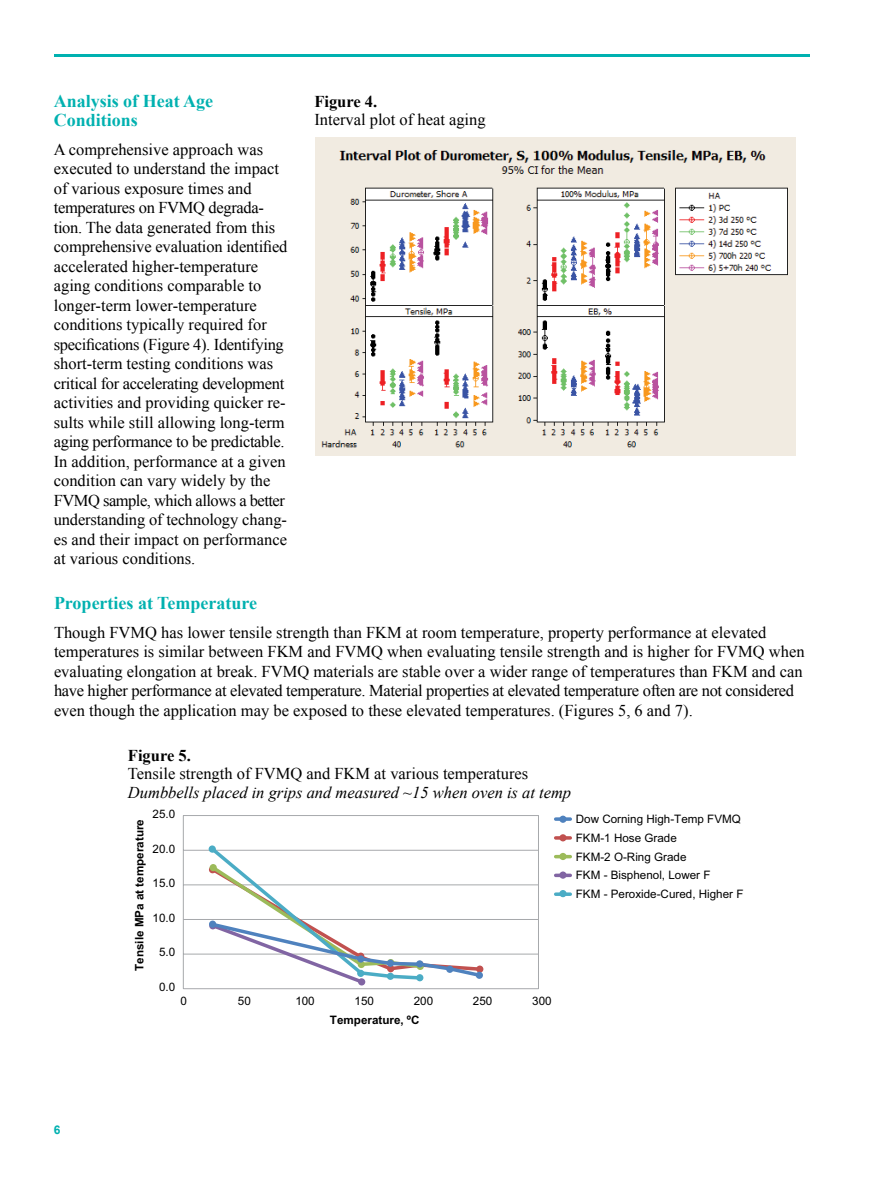
<style>
.page{position:relative;width:891px;height:1188px;background:#fff}
.page>*{position:absolute;margin:0;border:0;box-sizing:border-box;transform-origin:0 0}
.t1{font:700 18px/19.5px "Times New Roman";color:#00b1b0}
.t2{font:16.5px/19.5px "Times New Roman";color:#000}
.t3{font:italic 16.5px "Times New Roman";color:#000}
.t4{font:700 16.5px "Times New Roman";color:#000}
.t5{font:700 12px "Arial";color:#00b1b0}
.t6{font:11.7px/18.8px "Arial";color:#000}
.t7{font:700 11.7px "Arial";color:#000}
</style>
<div class="page">
<hr style="left:54px;top:54px;width:756px;height:3px;background:#00b1b0">
<img style="left:315px;top:137px;width:481px;height:319px">
<svg style="left:183px;top:815px;width:356px;height:174px"></svg>
<svg style="left:556px;top:836px;width:14px;height:4px"></svg>
<hr style="left:556px;top:855px;width:14px;height:3px;background:#9cbb5a">
<hr style="left:556px;top:874px;width:14px;height:3px;background:#8165a3">
<svg style="left:556px;top:892px;width:14px;height:4px"></svg>
<div style="left:559px;top:834px;width:8px;height:7px;background:#c1514f;border-radius:50%"></div>
<div style="left:559px;top:853px;width:8px;height:7px;background:#9cbb5a;border-radius:50%"></div>
<div style="left:559px;top:872px;width:8px;height:7px;background:#8165a3;border-radius:50%"></div>
<div style="left:559px;top:890px;width:8px;height:7px;background:#4bacc5;border-radius:50%"></div>
<svg style="left:556px;top:817px;width:14px;height:4px"></svg>
<svg style="left:208px;top:845px;width:275px;height:141px"></svg>
<div style="left:559px;top:816px;width:8px;height:7px;background:#4f82be;border-radius:50%"></div>
<p class="t1" style="left:54px;top:90px;width:161px">Analysis of Heat Age<br>Conditions</p>
<p class="t2" style="left:54px;top:139px;width:235px">A comprehensive approach was executed to understand the impact of various exposure times and temperatures on FVMQ degrada&shy;tion. The data generated from this comprehensive evaluation identified accelerated higher-temperature aging conditions comparable to longer-term lower-temperature conditions typically required for specifications (Figure 4). Identifying short-term testing conditions was critical for accelerating development activities and providing quicker re&shy;sults while still allowing long-term aging performance to be predictable.<br>In addition, performance at a given condition can vary widely by the FVMQ sample, which allows a better understanding of technology chang&shy;es and their impact on performance at various conditions.</p>
<p class="t4" style="left:314px;top:90px;width:64px">Figure 4.</p>
<p class="t2" style="left:314px;top:110px;width:173px">Interval plot of heat aging</p>
<p class="t1" style="left:54px;top:593px;width:205px">Properties at Temperature</p>
<p class="t2" style="left:54px;top:622px;width:752px">Though FVMQ has lower tensile strength than FKM at room temperature, property performance at elevated temperatures is similar between FKM and FVMQ when evaluating tensile strength and is higher for FVMQ when evaluating elongation at break. FVMQ materials are stable over a wider range of temperatures than FKM and can have higher performance at elevated temperature. Material properties at elevated temperature often are not considered even though the application may be exposed to these elevated temperatures. (Figures 5, 6 and 7).</p>
<p class="t4" style="left:128px;top:744px;width:64px">Figure 5.</p>
<p class="t2" style="left:128px;top:763px;width:402px">Tensile strength of FVMQ and FKM at various temperatures</p>
<p class="t3" style="left:128px;top:782px;width:445px">Dumbbells placed in grips and measured ~15 when oven is at temp</p>
<p class="t5" style="left:54px;top:1122px;width:8px">6</p>
<p class="t6" style="left:153px;top:805px;width:24px">25.0</p>
<p class="t7" style="left:131px;top:971px;width:153px;rotate:-90deg">Tensile MPa at temperature</p>
<p class="t6" style="left:153px;top:839px;width:24px">20.0</p>
<p class="t6" style="left:153px;top:874px;width:24px">15.0</p>
<p class="t6" style="left:153px;top:908px;width:24px">10.0</p>
<p class="t6" style="left:159px;top:943px;width:18px">5.0</p>
<p class="t6" style="left:159px;top:978px;width:18px">0.0</p>
<p class="t6" style="left:180px;top:992px;width:8px">0</p>
<p class="t6" style="left:238px;top:992px;width:14px">50</p>
<p class="t6" style="left:295px;top:992px;width:21px">100</p>
<p class="t6" style="left:355px;top:992px;width:21px">150</p>
<p class="t6" style="left:414px;top:992px;width:21px">200</p>
<p class="t6" style="left:473px;top:992px;width:21px">250</p>
<p class="t6" style="left:532px;top:992px;width:21px">300</p>
<p class="t7" style="left:330px;top:1012px;width:91px">Temperature, ºC</p>
<p class="t6" style="left:576px;top:810px;width:169px">Dow Corning High-Temp FVMQ<br>FKM-1 Hose Grade<br>FKM-2 O-Ring Grade<br>FKM - Bisphenol, Lower F<br>FKM - Peroxide-Cured, Higher F</p>
</div>
